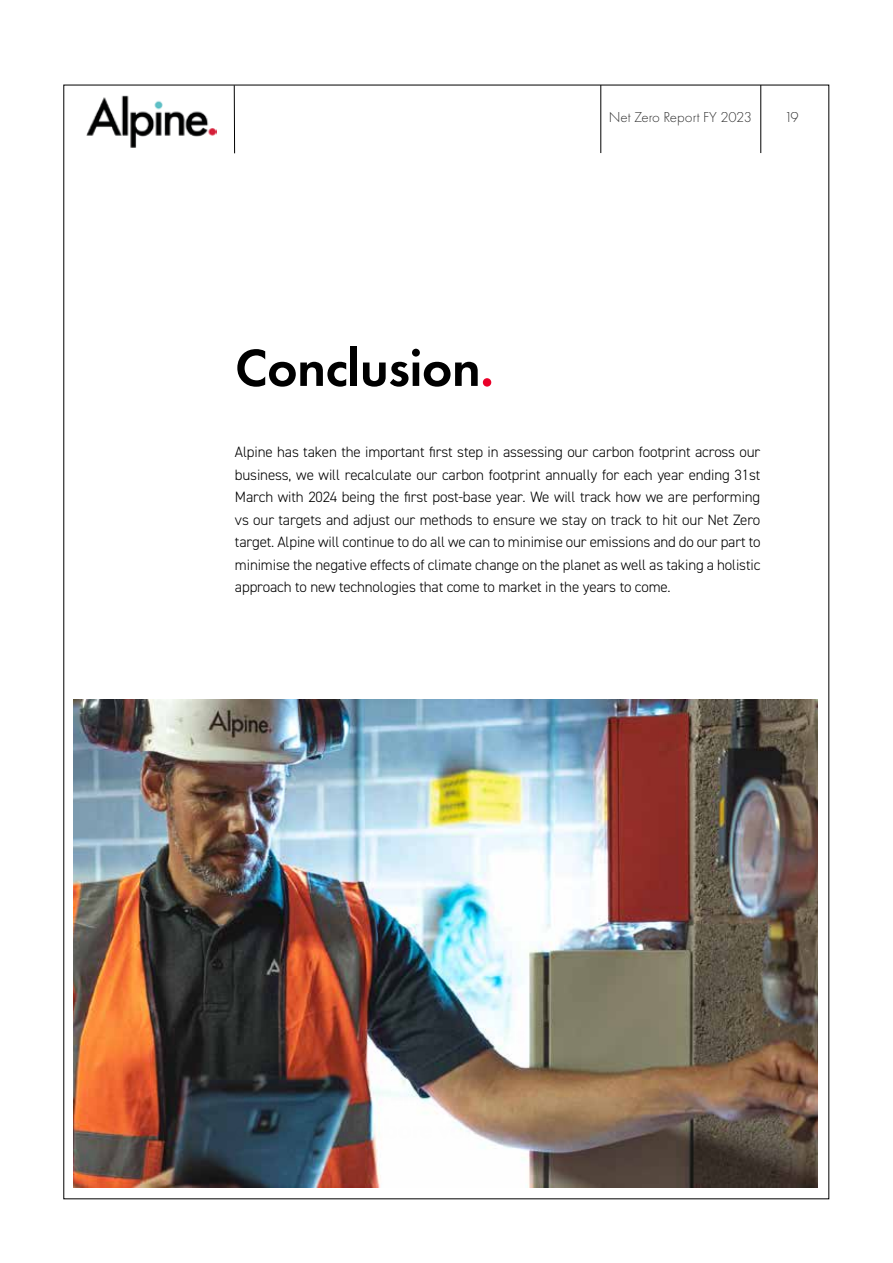
<style>
.page{position:relative;width:893px;height:1263px;background:#fff}
.page>*{position:absolute;margin:0;border:0;box-sizing:border-box;transform-origin:0 0}
.t1{font:600 54px "Futura PT";letter-spacing:-.01em;color:#000}
.t2{font:300 15px/22.5px "DIN2014";letter-spacing:-.01em;color:#000;text-align:justify}
.t3{font:300 15px "Futura PT";color:#000}
.s1{color:#ea0029}
</style>
<div class="page">
<hr style="left:234px;top:85px;width:1px;height:68px;background:#000">
<img style="left:86px;top:95px;width:130px;height:53px">
<hr style="left:760px;top:85px;width:1px;height:68px;background:#000">
<hr style="left:600px;top:85px;width:1px;height:68px;background:#000">
<img style="left:74px;top:700px;width:743px;height:487px">
<h1 class="t1" style="left:235px;top:334px;width:260px">Conclusion<span class="s1">.</span></h1>
<p class="t3" style="left:609px;top:109px;width:145px">Net Zero Report FY 2023</p>
<p class="t3" style="left:785px;top:109px;width:16px">19</p>
<p class="t2" style="left:235px;top:441px;width:527px">Alpine has taken the important first step in assessing our carbon footprint across our business, we will recalculate our carbon footprint annually for each year ending 31st March with 2024 being the first post-base year. We will track how we are performing vs our targets and adjust our methods to ensure we stay on track to hit our Net Zero target. Alpine will continue to do all we can to minimise our emissions and do our part to minimise the negative effects of climate change on the planet as well as taking a holistic approach to new technologies that come to market in the years to come.</p>
</div>
